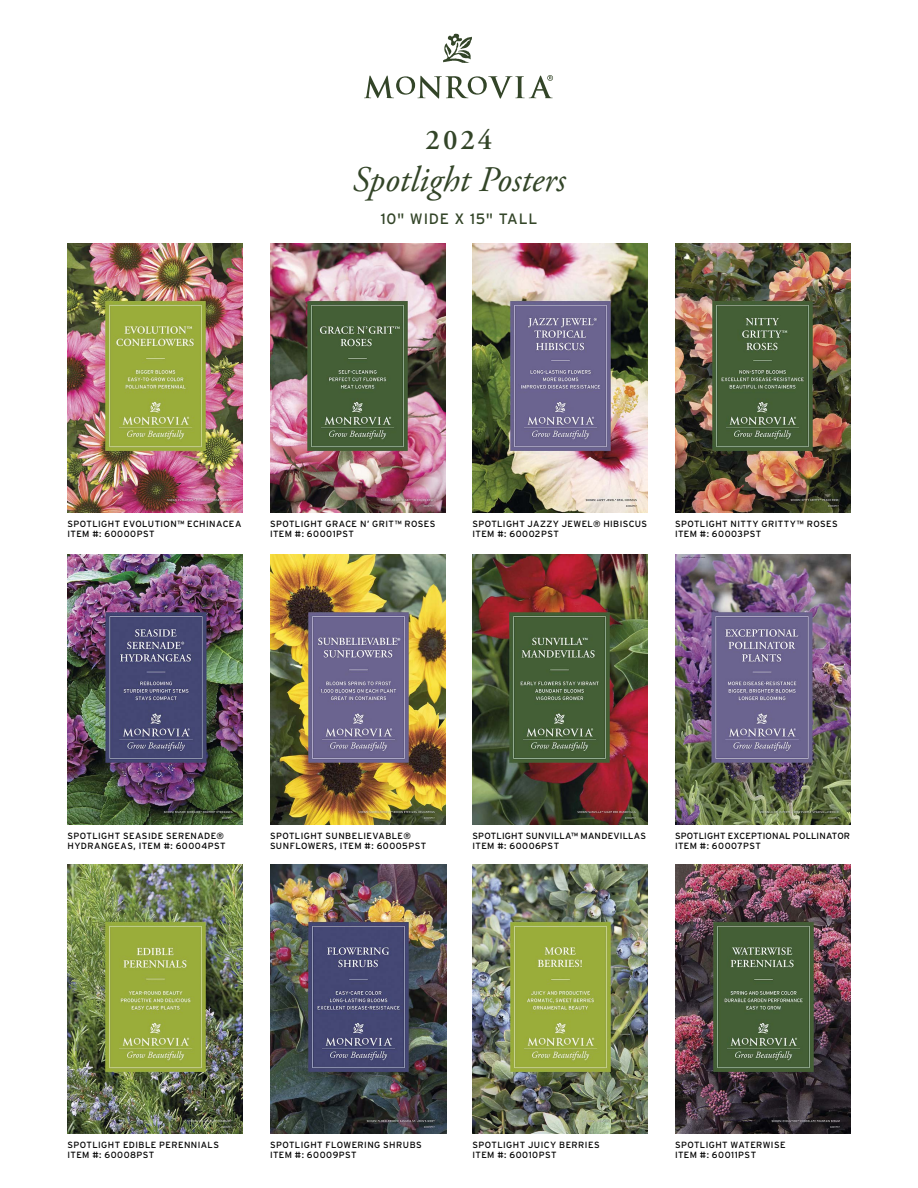
<style>
.page{position:relative;width:918px;height:1188px;background:#fff}
.page>*{position:absolute;margin:0;border:0;box-sizing:border-box;transform-origin:0 0}
.t1{font:italic 36px "Adobe Garamond Pro";color:#334528}
.t2{font:600 28.5px "Adobe Garamond Pro";color:#334528}
.t3{font:15px "Interstate";letter-spacing:.05em;color:#334528}
.t4{font:600 10.5px "Adobe Garamond Pro";color:#fff}
.t5{font:9px/10.5px "Interstate";letter-spacing:.045em;color:#000}
.t6{font:9px/10.5px "Interstate";letter-spacing:.02em;color:#000}
.t7{font:9px/10.5px "Interstate";letter-spacing:.025em;color:#000}
</style>
<div class="page">
<img style="left:472px;top:243px;width:176px;height:270px">
<img style="left:68px;top:243px;width:175px;height:270px">
<img style="left:675px;top:243px;width:175px;height:270px">
<img style="left:270px;top:243px;width:176px;height:270px">
<img style="left:472px;top:555px;width:176px;height:270px">
<img style="left:68px;top:555px;width:175px;height:270px">
<img style="left:675px;top:555px;width:175px;height:269px">
<img style="left:270px;top:555px;width:176px;height:270px">
<img style="left:68px;top:864px;width:175px;height:270px">
<img style="left:472px;top:864px;width:176px;height:270px">
<img style="left:675px;top:864px;width:175px;height:270px">
<img style="left:270px;top:864px;width:176px;height:270px">
<svg style="left:364px;top:75px;width:189px;height:24px"></svg>
<svg style="left:443px;top:34px;width:29px;height:29px"></svg>
<svg style="left:397px;top:637px;width:6px;height:4px"></svg>
<h2 class="t2" style="left:426px;top:123px;width:68px">2024</h2>
<h1 class="t1" style="left:352px;top:158px;width:215px">Spotlight Posters</h1>
<h3 class="t3" style="left:381px;top:210px;width:158px">10" WIDE X 15" TALL</h3>
<p class="t5" style="left:68px;top:518px;width:175px">SPOTLIGHT EVOLUTION™ ECHINACEA<br>ITEM #: 60000PST</p>
<p class="t5" style="left:270px;top:518px;width:167px">SPOTLIGHT GRACE N’ GRIT™ ROSES<br>ITEM #: 60001PST</p>
<p class="t5" style="left:472px;top:518px;width:176px">SPOTLIGHT JAZZY JEWEL® HIBISCUS<br>ITEM #: 60002PST</p>
<p class="t5" style="left:675px;top:518px;width:164px">SPOTLIGHT NITTY GRITTY™ ROSES<br>ITEM #: 60003PST</p>
<p class="t4" style="left:397px;top:636px;width:5px">®</p>
<p class="t5" style="left:68px;top:830px;width:160px">SPOTLIGHT SEASIDE SERENADE®<br>HYDRANGEAS, ITEM #: 60004PST</p>
<p class="t5" style="left:270px;top:830px;width:158px">SPOTLIGHT SUNBELIEVABLE®<br>SUNFLOWERS, ITEM #: 60005PST</p>
<p class="t7" style="left:472px;top:830px;width:175px">SPOTLIGHT SUNVILLA™ MANDEVILLAS<br>ITEM #: 60006PST</p>
<p class="t6" style="left:675px;top:830px;width:177px">SPOTLIGHT EXCEPTIONAL POLLINATOR<br>ITEM #: 60007PST</p>
<p class="t5" style="left:68px;top:1139px;width:153px">SPOTLIGHT EDIBLE PERENNIALS<br>ITEM #: 60008PST</p>
<p class="t5" style="left:270px;top:1139px;width:153px">SPOTLIGHT FLOWERING SHRUBS<br>ITEM #: 60009PST</p>
<p class="t5" style="left:472px;top:1139px;width:129px">SPOTLIGHT JUICY BERRIES<br>ITEM #: 60010PST</p>
<p class="t5" style="left:675px;top:1139px;width:112px">SPOTLIGHT WATERWISE<br>ITEM #: 60011PST</p>
</div>
